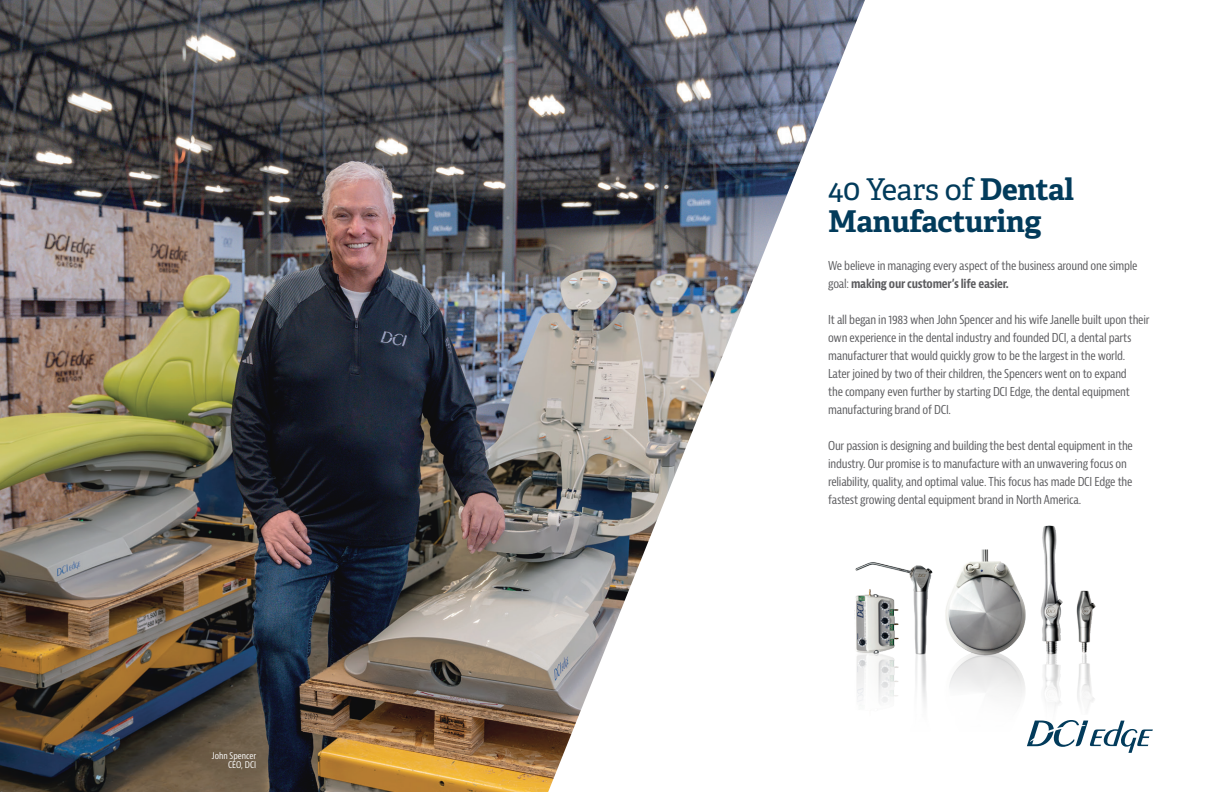
<style>
.page{position:relative;width:1224px;height:792px;background:#fff}
.page>*{position:absolute;margin:0;border:0;box-sizing:border-box;transform-origin:0 0}
.Body{font:700 30px/32px "Adelle";letter-spacing:-.01em;color:#023b5b}
.Body-2{font:condensed 12px/18px "Bernina Sans";letter-spacing:-.02em;color:#5c5c5f}
.Body-3{font:condensed 9px/9px "Bernina Sans";color:#fff;text-align:right}
.s1{font-weight:400}
.s2{font-weight:700}
</style>
<div class="page">
<img style="left:865px;top:525px;width:231px;height:181px">
<img style="left:0;top:0;width:865px;height:792px">
<svg style="left:1027px;top:720px;width:126px;height:33px"></svg>
<p class="Body-3" style="left:212px;top:751px;width:46px">John Spencer<br>CEO, DCI</p>
<p class="Body" style="left:828px;top:174px;width:248px"><span class="s1">40 Years of</span> Dental<br>Manufacturing</p>
<p class="Body-2" style="left:828px;top:257px;width:311px">We believe in managing every aspect of the business around one simple goal: <span class="s2">making our customer’s life easier.</span></p>
<p class="Body-2" style="left:828px;top:311px;width:323px">It all began in 1983 when John Spencer and his wife Janelle built upon their own experience in the dental industry and founded DCI, a dental parts manufacturer that would quickly grow to be the largest in the world.<br>Later joined by two of their children, the Spencers went on to expand<br>the company even further by starting DCI Edge, the dental equipment manufacturing brand of DCI.</p>
<p class="Body-2" style="left:828px;top:437px;width:306px">Our passion is designing and building the best dental equipment in the industry. Our promise is to manufacture with an unwavering focus on reliability, quality, and optimal value. This focus has made DCI Edge the fastest growing dental equipment brand in North America.</p>
</div>
